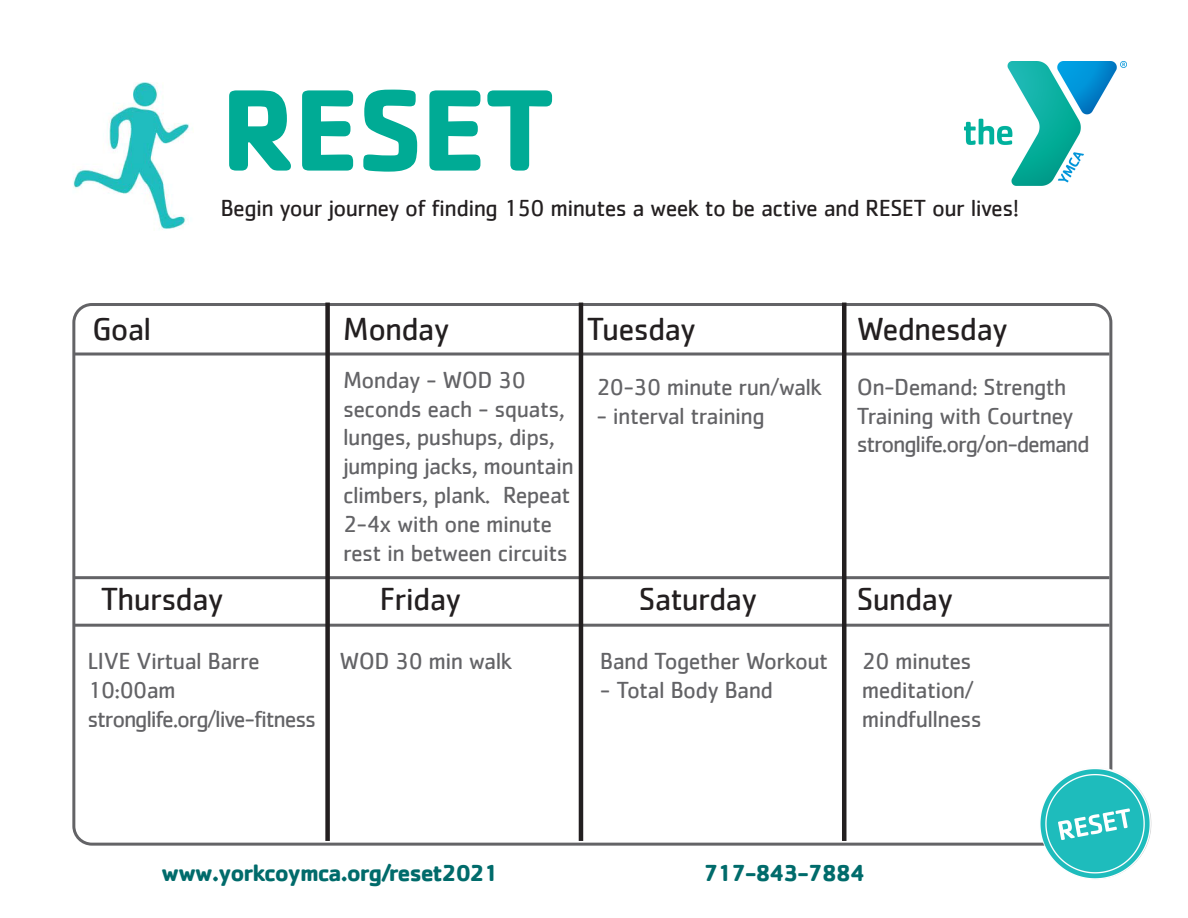
<style>
.page{position:relative;width:1188px;height:918px;background:#fff}
.page>*{position:absolute;margin:0;border:0;box-sizing:border-box;transform-origin:0 0}
.t1{font:700 120px "Cachet";letter-spacing:-.025em;color:#00ab95}
.t2{font:33px "Cachet";letter-spacing:-.025em;color:#231f20}
.t3{font:24px/28.8px "Cachet";letter-spacing:-.025em;color:#636366}
.t4{font:24px "Cachet";letter-spacing:-.025em;color:#231f20}
.t5{font:24px/28.8px "Cachet";letter-spacing:-.05em;color:#636366}
.t6{font:700 24px "Cachet";letter-spacing:-.05em;color:#006b6b}
</style>
<div class="page">
<img style="left:73px;top:82px;width:116px;height:148px">
<img style="left:965px;top:61px;width:162px;height:124px">
<div style="left:72px;top:303px;width:1040px;height:543px;border:3px solid #636366;border-radius:18px"></div>
<hr style="left:74px;top:576px;width:1035px;height:3px;background:#636366">
<hr style="left:74px;top:624px;width:1035px;height:3px;background:#636366">
<hr style="left:74px;top:353px;width:1035px;height:3px;background:#636366">
<div style="left:325px;top:303px;width:5px;height:538px;background:#231f20"></div>
<hr style="left:579px;top:303px;width:4px;height:538px;background:#231f20">
<hr style="left:842px;top:303px;width:4px;height:538px;background:#231f20">
<img style="left:1040px;top:767px;width:112px;height:112px;border-radius:56px">
<h1 class="t1" style="left:221px;top:53px;width:336px">RESET</h1>
<p class="t4" style="left:221px;top:194px;width:800px">Begin your journey of finding 150 minutes a week to be active and RESET our lives!</p>
<h2 class="t2" style="left:92px;top:310px;width:61px">Goal</h2>
<h2 class="t2" style="left:343px;top:310px;width:108px">Monday</h2>
<h2 class="t2" style="left:587px;top:310px;width:110px">Tuesday</h2>
<h2 class="t2" style="left:857px;top:310px;width:152px">Wednesday</h2>
<p class="t3" style="left:343px;top:365px;width:232px">Monday - WOD 30 seconds each - squats, lunges, pushups, dips, jumping jacks, mountain climbers, plank. Repeat<br>2-4x with one minute rest in between circuits</p>
<p class="t3" style="left:596px;top:372px;width:227px">20-30 minute run/walk</p>
<p class="t3" style="left:596px;top:401px;width:170px">- interval training</p>
<p class="t3" style="left:857px;top:372px;width:234px">On-Demand: Strength<br>Training with Courtney stronglife.org/on-demand</p>
<h2 class="t2" style="left:101px;top:580px;width:124px">Thursday</h2>
<h2 class="t2" style="left:380px;top:580px;width:83px">Friday</h2>
<h2 class="t2" style="left:639px;top:580px;width:120px">Saturday</h2>
<h2 class="t2" style="left:857px;top:580px;width:98px">Sunday</h2>
<p class="t3" style="left:340px;top:646px;width:174px">WOD 30 min walk</p>
<p class="t5" style="left:88px;top:646px;width:230px">LIVE Virtual Barre<br>10:00am stronglife.org/live-fitness</p>
<p class="t3" style="left:600px;top:646px;width:230px">Band Together Workout</p>
<p class="t3" style="left:600px;top:675px;width:175px">- Total Body Band</p>
<p class="t3" style="left:862px;top:646px;width:121px">20 minutes meditation/ mindfullness</p>
<p class="t6" style="left:161px;top:857px;width:339px">www.yorkcoymca.org/reset2021</p>
<p class="t6" style="left:703px;top:857px;width:163px">717-843-7884</p>
</div>
